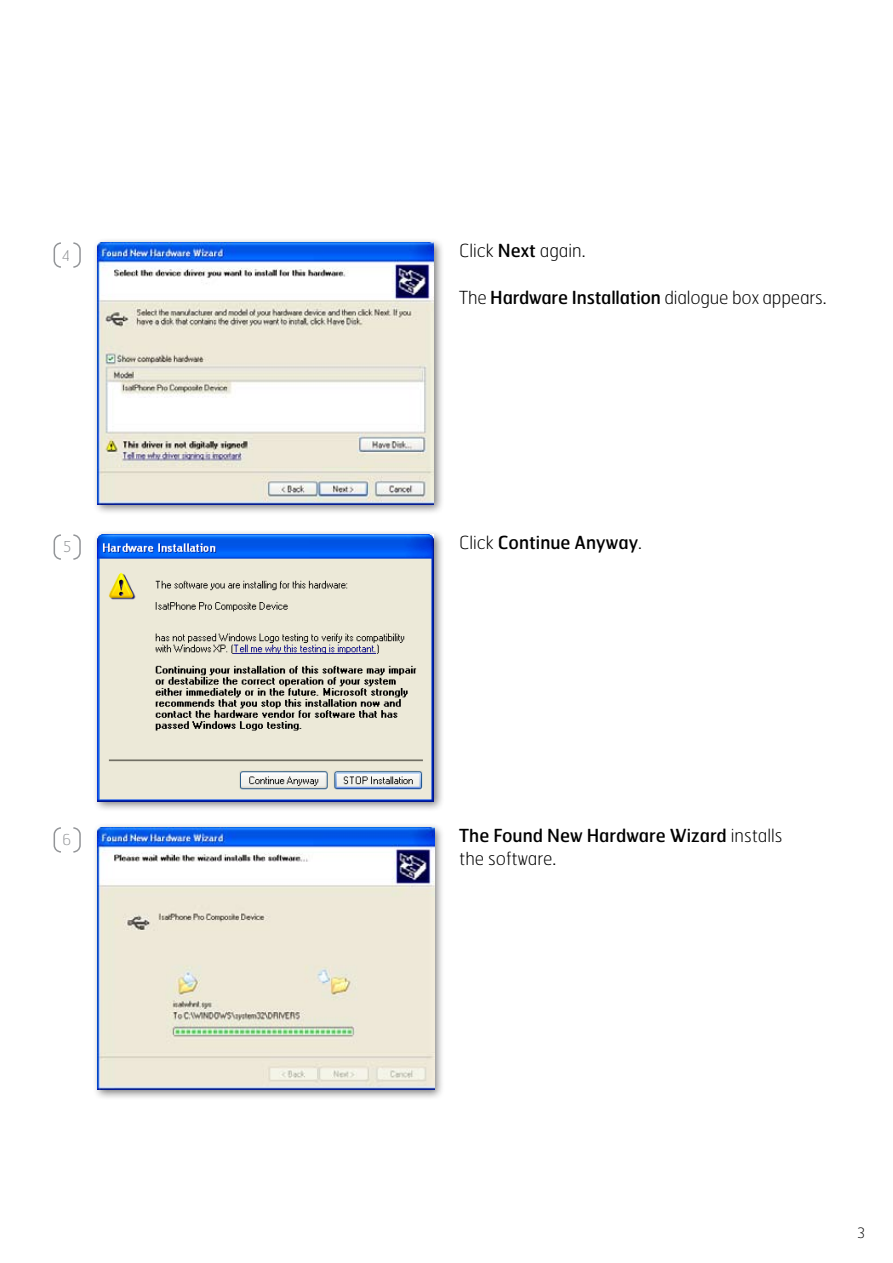
<style>
.page{position:relative;width:893px;height:1263px;background:#fff}
.page>*{position:absolute;margin:0;border:0;box-sizing:border-box;transform-origin:0 0}
.t1{font:18px/22.5px "Hermes";color:#000}
.t2{font:100 18px "Hermes";letter-spacing:-.01em;color:#000}
.t3{font:100 15px "Hermes";color:#939598}
.t4{font:100 14.25px "Hermes";color:#000}
.s1{font-weight:400}
.s2{font-weight:100}
</style>
<div class="page">
<svg style="left:54px;top:242px;width:7px;height:26px"></svg>
<svg style="left:73px;top:242px;width:8px;height:26px"></svg>
<svg style="left:54px;top:534px;width:7px;height:26px"></svg>
<svg style="left:73px;top:534px;width:8px;height:26px"></svg>
<svg style="left:54px;top:827px;width:7px;height:26px"></svg>
<svg style="left:73px;top:827px;width:8px;height:26px"></svg>
<div style="left:93px;top:529px;width:352px;height:284px;background:#000;opacity:.5"></div>
<img style="left:98px;top:534px;width:336px;height:268px">
<div style="left:93px;top:237px;width:352px;height:278px;background:#000;opacity:.5"></div>
<img style="left:98px;top:242px;width:336px;height:262px">
<div style="left:93px;top:822px;width:352px;height:279px;background:#000;opacity:.5"></div>
<img style="left:98px;top:827px;width:336px;height:262px">
<p class="t3" style="left:62px;top:246px;width:10px">4</p>
<p class="t2" style="left:459px;top:239px;width:128px">Click <span class="s1">Next</span> again.</p>
<p class="t2" style="left:459px;top:286px;width:369px">The <span class="s1">Hardware Installation</span> dialogue box appears.</p>
<p class="t3" style="left:63px;top:537px;width:10px">5</p>
<p class="t1" style="left:459px;top:531px;width:184px"><span class="s2">Click</span> Continue Anyway<span class="s2">.</span></p>
<p class="t3" style="left:62px;top:830px;width:11px">6</p>
<p class="t1" style="left:459px;top:824px;width:325px">The Found New Hardware Wizard <span class="s2">installs the software.</span></p>
<p class="t4" style="left:857px;top:1223px;width:9px">3</p>
</div>
